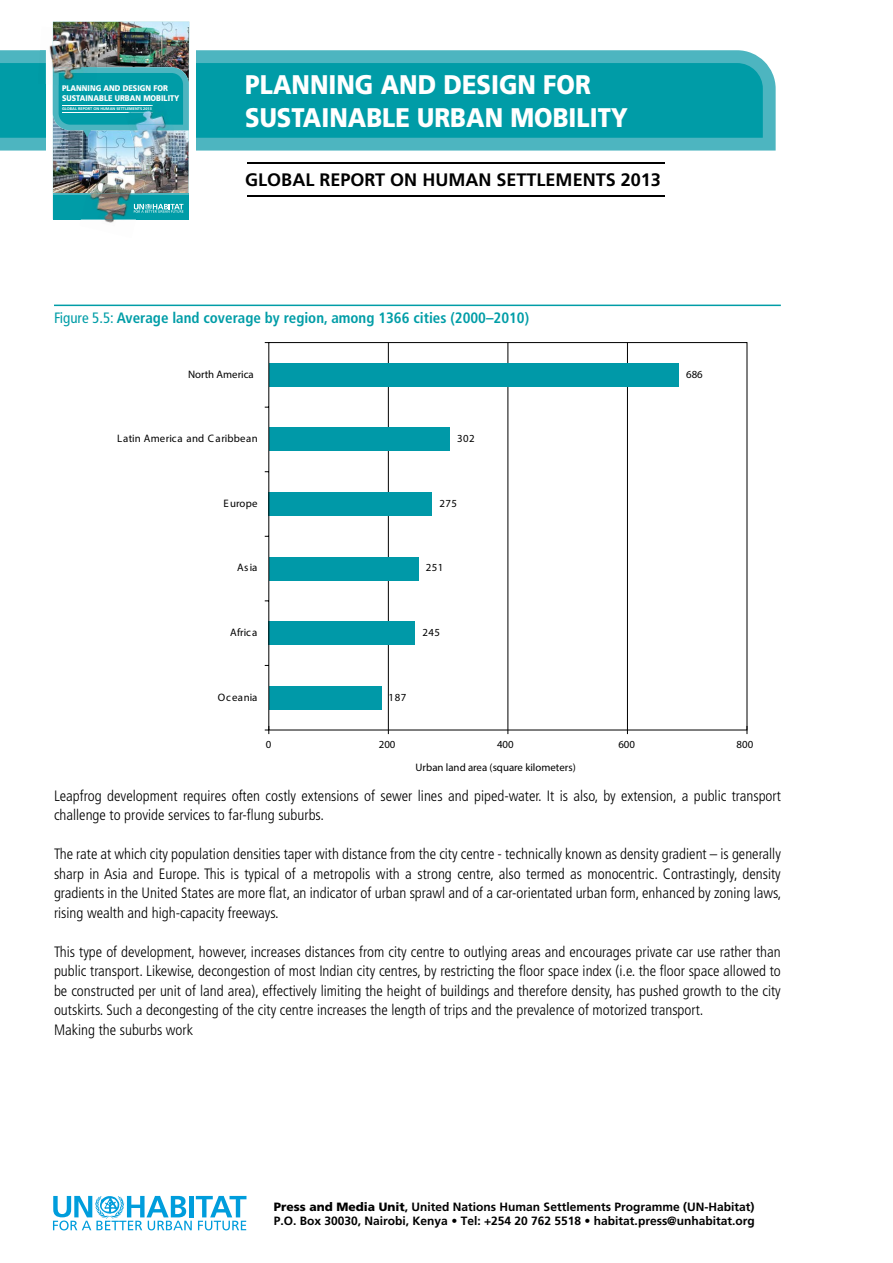
<style>
.page{position:relative;width:893px;height:1263px;background:#fff}
.page>*{position:absolute;margin:0;border:0;box-sizing:border-box;transform-origin:0 0}
.t1{font:900 27px/32.4px "Frutiger LT Std";color:#fff;scale:.88 1}
.t2{font:700 18px "Frutiger LT Std";color:#000}
.t3{font:300 condensed 15px/19.5px "Frutiger LT Std";color:#000}
.t4{font:700 condensed 15px "Frutiger LT Std";color:#009da7}
.t5{font:700 12px/14.4px "Frutiger LT Std";color:#000}
.t6{font:10.8px "Helvetica Neue";letter-spacing:.005em;color:#000}
.t7{font:700 10.8px "Helvetica Neue";color:#000}
.t8{font:10.8px "Helvetica Neue";letter-spacing:.03em;color:#000}
.t9{font:10.8px "Helvetica Neue";letter-spacing:.045em;color:#000}
.t10{font:900 8.25px/9.9px "Frutiger LT Std";color:#fff;scale:.88 1}
.t11{font:700 3.9px "Frutiger LT Std";color:#fff}
.t12{font:700 3.75px "Frutiger LT Std";color:#fff}
.s1{font-weight:400}
.s2{font-weight:900}
</style>
<div class="page">
<svg style="left:0;top:50px;width:776px;height:101px;background:#18a4ae"></svg>
<hr style="left:247px;top:163px;width:417px;height:1px;background:#000">
<hr style="left:247px;top:195px;width:417px;height:1px;background:#000">
<div style="left:46px;top:15px;width:149px;height:211px;background:#fff"></div>
<img style="left:38px;top:63px;width:8px;height:21px">
<svg style="left:39px;top:50px;width:7px;height:13px"></svg>
<img style="left:49px;top:27px;width:4px;height:58px">
<img style="left:79px;top:219px;width:35px;height:4px">
<img style="left:53px;top:22px;width:136px;height:197px">
<img style="left:87px;top:194px;width:55px;height:1px">
<img style="left:81px;top:219px;width:55px;height:1px">
<svg style="left:53px;top:1196px;width:193px;height:34px"></svg>
<svg style="left:264px;top:342px;width:484px;height:389px"></svg>
<hr style="left:54px;top:305px;width:727px;height:1px;background:#009da7">
<p class="t10" style="left:62px;top:83px;width:135px">PLANNING AND DESIGN FOR<br>SUSTAINABLE URBAN MOBILITY</p>
<p class="t11" style="left:62px;top:106px;width:91px">GLOBAL REPORT ON HUMAN SETTLEMENTS 2013</p>
<p class="t12" style="left:59px;top:108px;width:88px">GLOBAL REPORT ON HUMAN SETTLEMENTS 2013</p>
<h1 class="t1" style="left:245px;top:69px;width:437px">PLANNING AND DESIGN FOR<br>SUSTAINABLE URBAN MOBILITY</h1>
<p class="t2" style="left:245px;top:169px;width:417px">GLOBAL REPORT ON HUMAN SETTLEMENTS 2013</p>
<p class="t4" style="left:54px;top:309px;width:477px"><span class="s1">Figure 5.5:</span> Average land coverage by region, among 1366 cities (2000–2010)</p>
<p class="t6" style="left:188px;top:367px;width:67px">North America</p>
<p class="t6" style="left:686px;top:367px;width:18px">686</p>
<p class="t8" style="left:117px;top:432px;width:142px">Latin America and Caribbean</p>
<p class="t6" style="left:457px;top:432px;width:19px">302</p>
<p class="t6" style="left:223px;top:496px;width:36px">Europe</p>
<p class="t6" style="left:439px;top:496px;width:19px">275</p>
<p class="t6" style="left:237px;top:561px;width:22px">Asia</p>
<p class="t6" style="left:426px;top:561px;width:19px">251</p>
<p class="t6" style="left:230px;top:626px;width:29px">Africa</p>
<p class="t6" style="left:422px;top:626px;width:19px">245</p>
<p class="t9" style="left:218px;top:690px;width:41px">Oceania</p>
<p class="t6" style="left:389px;top:690px;width:19px">187</p>
<p class="t6" style="left:266px;top:738px;width:7px">0</p>
<p class="t6" style="left:379px;top:738px;width:18px">200</p>
<p class="t6" style="left:497px;top:738px;width:18px">400</p>
<p class="t7" style="left:416px;top:761px;width:162px">Urban land area (square kilometers)</p>
<p class="t6" style="left:618px;top:738px;width:18px">600</p>
<p class="t6" style="left:736px;top:738px;width:18px">800</p>
<p class="t3" style="left:54px;top:786px;width:728px">Leapfrog development requires often costly extensions of sewer lines and piped-water. It is also, by extension, a public transport challenge to provide services to far-flung suburbs.</p>
<p class="t3" style="left:54px;top:844px;width:729px;text-align:justify">The rate at which city population densities taper with distance from the city centre - technically known as density gradient – is generally sharp in Asia and Europe. This is typical of a metropolis with a strong centre, also termed as monocentric. Contrastingly, density gradients in the United States are more flat, an indicator of urban sprawl and of a car-orientated urban form, enhanced by zoning laws, rising wealth and high-capacity freeways.</p>
<p class="t3" style="left:54px;top:942px;width:728px">This type of development, however, increases distances from city centre to outlying areas and encourages private car use rather than public transport. Likewise, decongestion of most Indian city centres, by restricting the floor space index (i.e. the floor space allowed to be constructed per unit of land area), effectively limiting the height of buildings and therefore density, has pushed growth to the city outskirts. Such a decongesting of the city centre increases the length of trips and the prevalence of motorized transport.<br>Making the suburbs work</p>
<p class="t5" style="left:274px;top:1199px;width:483px"><span class="s2">Press and Media Unit</span>, United Nations Human Settlements Programme (UN-Habitat)<br>P.O. Box 30030, Nairobi, Kenya • Tel: +254 20 762 5518 • habitat.press@unhabitat.org</p>
</div>
